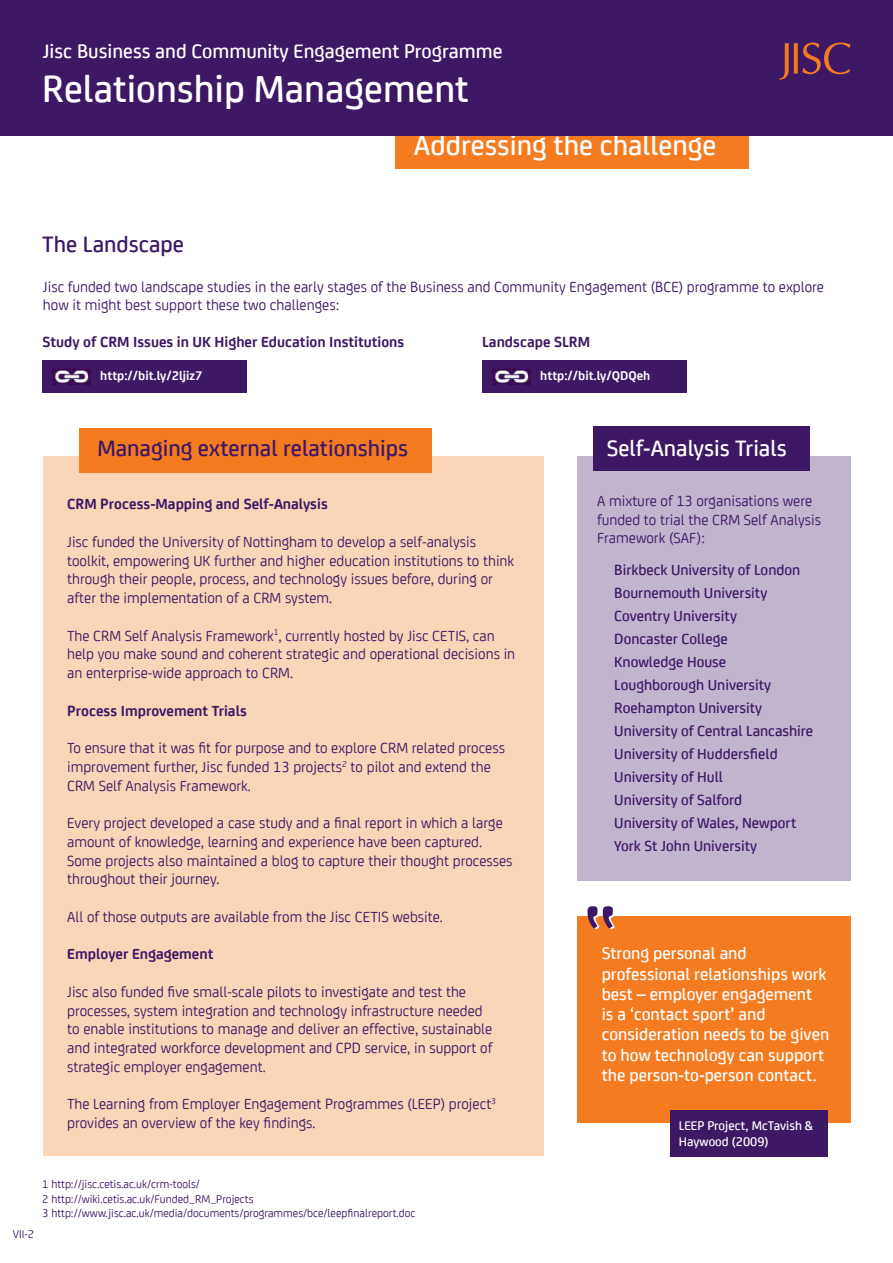
<style>
.page{position:relative;width:893px;height:1263px;background:#fff}
.page>*{position:absolute;margin:0;border:0;box-sizing:border-box;transform-origin:0 0}
.t1{font:500 40.5px "FS Joey";color:#fff}
.t2{font:500 30px "FS Joey";color:#fff}
.t3{font:500 24px "FS Joey";color:#3d1865}
.t4{font:500 24px "FS Joey";color:#fff}
.t5{font:500 21px "FS Joey";color:#fff}
.t6{font:500 18px/20.2px "FS Joey";color:#fff}
.t7{font:15.75px/18.8px "FS Joey";color:#3d1865}
.t8{font:500 15.75px/23px "FS Joey";color:#3d1865}
.t9{font:700 15.75px "FS Joey";color:#3d1865}
.t10{font:700 13.5px "FS Joey";color:#fff}
.t11{font:500 13.5px/15.8px "FS Joey";color:#fff}
.t12{font:12px/14.4px "FS Joey";color:#3d1865}
</style>
<div class="page">
<div style="left:577px;top:456px;width:273px;height:424px;background:#c1b5ce"></div>
<div style="left:395px;top:123px;width:354px;height:46px;background:#f47b20"></div>
<div style="left:577px;top:916px;width:273px;height:207px;background:#f47b20"></div>
<div style="left:670px;top:1110px;width:158px;height:47px;background:#3d1865"></div>
<div style="left:43px;top:456px;width:500px;height:700px;background:#fbd5b8"></div>
<div style="left:79px;top:428px;width:353px;height:44px;background:#f47b20"></div>
<div style="left:43px;top:360px;width:204px;height:33px;background:#3d1865"></div>
<img style="left:53px;top:368px;width:38px;height:16px">
<div style="left:482px;top:360px;width:204px;height:33px;background:#3d1865"></div>
<img style="left:493px;top:368px;width:38px;height:16px">
<div style="left:0;top:0;width:893px;height:135px;background:#3d1865"></div>
<svg style="left:779px;top:43px;width:71px;height:37px"></svg>
<div style="left:593px;top:427px;width:217px;height:44px;background:#3d1865"></div>
<h3 class="t5" style="left:43px;top:36px;width:461px">Jisc Business and Community Engagement Programme</h3>
<h1 class="t1" style="left:42px;top:59px;width:428px">Relationship Management</h1>
<h2 class="t2" style="left:414px;top:123px;width:304px">Addressing the challenge</h2>
<h3 class="t3" style="left:42px;top:226px;width:143px">The Landscape</h3>
<p class="t7" style="left:43px;top:277px;width:783px;line-height:18px">Jisc funded two landscape studies in the early stages of the Business and Community Engagement (BCE) programme to explore how it might best support these two challenges:</p>
<p class="t9" style="left:43px;top:330px;width:363px">Study of CRM Issues in UK Higher Education Institutions</p>
<p class="t9" style="left:482px;top:330px;width:109px">Landscape SLRM</p>
<p class="t10" style="left:100px;top:365px;width:104px">http://bit.ly/2ljiz7</p>
<p class="t10" style="left:540px;top:365px;width:112px">http://bit.ly/QDQeh</p>
<h3 class="t3" style="left:97px;top:431px;width:312px">Managing external relationships</h3>
<p class="t9" style="left:67px;top:492px;width:262px">CRM Process-Mapping and Self-Analysis</p>
<p class="t7" style="left:67px;top:531px;width:448px">Jisc funded the University of Nottingham to develop a self-analysis toolkit, empowering UK further and higher education institutions to think through their people, process, and technology issues before, during or after the implementation of a CRM system.</p>
<p class="t7" style="left:67px;top:625px;width:450px">The CRM Self Analysis Framework<sup>1</sup>, currently hosted by Jisc CETIS, can help you make sound and coherent strategic and operational decisions in an enterprise-wide approach to CRM.</p>
<p class="t9" style="left:67px;top:699px;width:181px">Process Improvement Trials</p>
<p class="t7" style="left:67px;top:738px;width:439px">To ensure that it was fit for purpose and to explore CRM related process improvement further, Jisc funded 13 projects<sup>2</sup> to pilot and extend the<br>CRM Self Analysis Framework.</p>
<p class="t7" style="left:67px;top:813px;width:447px">Every project developed a case study and a final report in which a large amount of knowledge, learning and experience have been captured.<br>Some projects also maintained a blog to capture their thought processes throughout their journey.</p>
<p class="t7" style="left:67px;top:906px;width:377px">All of those outputs are available from the Jisc CETIS website.</p>
<p class="t9" style="left:67px;top:942px;width:148px">Employer Engagement</p>
<p class="t7" style="left:67px;top:981px;width:427px">Jisc also funded five small-scale pilots to investigate and test the processes, system integration and technology infrastructure needed to enable institutions to manage and deliver an effective, sustainable and integrated workforce development and CPD service, in support of strategic employer engagement.</p>
<p class="t7" style="left:67px;top:1094px;width:430px">The Learning from Employer Engagement Programmes (LEEP) project<sup>3 </sup>provides an overview of the key findings.</p>
<p class="t12" style="left:13px;top:1226px;width:23px">VII-2</p>
<p class="t12" style="left:42px;top:1176px;width:375px">1 http://jisc.cetis.ac.uk/crm-tools/<br>2 http://wiki.cetis.ac.uk/Funded_RM_Projects<br>3 http://www.jisc.ac.uk/media/documents/programmes/bce/leepfinalreport.doc</p>
<h3 class="t4" style="left:607px;top:430px;width:182px">Self-Analysis Trials</h3>
<p class="t7" style="left:597px;top:490px;width:225px">A mixture of 13 organisations were funded to trial the CRM Self Analysis<br>Framework (SAF):</p>
<p class="t8" style="left:614px;top:557px;width:201px">Birkbeck University of London<br>Bournemouth University<br>Coventry University<br>Doncaster College<br>Knowledge House<br>Loughborough University<br>Roehampton University<br>University of Central Lancashire<br>University of Huddersfield<br>University of Hull<br>University of Salford<br>University of Wales, Newport<br>York St John University</p>
<p class="t6" style="left:602px;top:942px;width:229px">Strong personal and professional relationships work best – employer engagement<br>is a ‘contact sport’ and consideration needs to be given to how technology can support the person-to-person contact.</p>
<p class="t11" style="left:679px;top:1116px;width:136px">LEEP Project, McTavish &amp;<br>Haywood (2009)</p>
</div>
